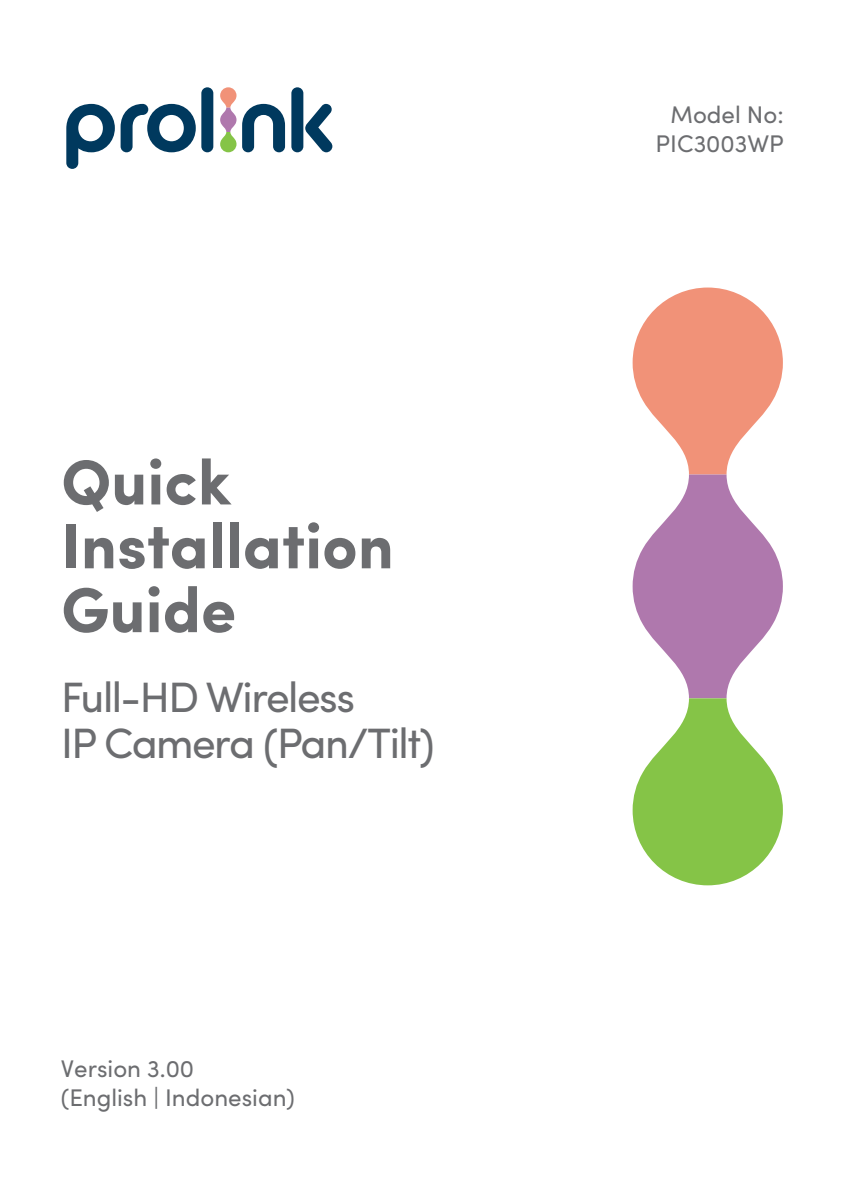
<style>
.page{position:relative;width:844px;height:1191px;background:#fff}
.page>*{position:absolute;margin:0;border:0;box-sizing:border-box;transform-origin:0 0}
.t1{font:700 63.7px/63.7px "Sofia Pro";color:#6c6d70}
.t2{font:42.35px/46.6px "Sofia Pro";letter-spacing:-.035em;color:#6c6d70}
.t3{font:24.15px/29.1px "Sofia Pro";color:#6c6d70}
</style>
<div class="page">
<svg style="left:632px;top:287px;width:150px;height:598px"></svg>
<svg style="left:220px;top:87px;width:16px;height:65px"></svg>
<div style="left:201px;top:87px;width:12px;height:65px;background:#00395e;border-radius:6px"></div>
<svg style="left:242px;top:104px;width:43px;height:48px"></svg>
<svg style="left:66px;top:104px;width:130px;height:65px"></svg>
<svg style="left:291px;top:87px;width:41px;height:65px"></svg>
<h1 class="t1" style="left:61px;top:446px;width:334px">Quick<br>Installation<br>Guide</h1>
<h2 class="t2" style="left:61px;top:670px;width:375px">Full-HD Wireless<br>IP Camera (Pan/Tilt)</h2>
<p class="t3" style="left:61px;top:1053px;width:235px">Version 3.00<br>(English | Indonesian)</p>
<p class="t3" style="left:655px;top:99px;width:130px;text-align:right">Model No:<br>PIC3003WP</p>
</div>
